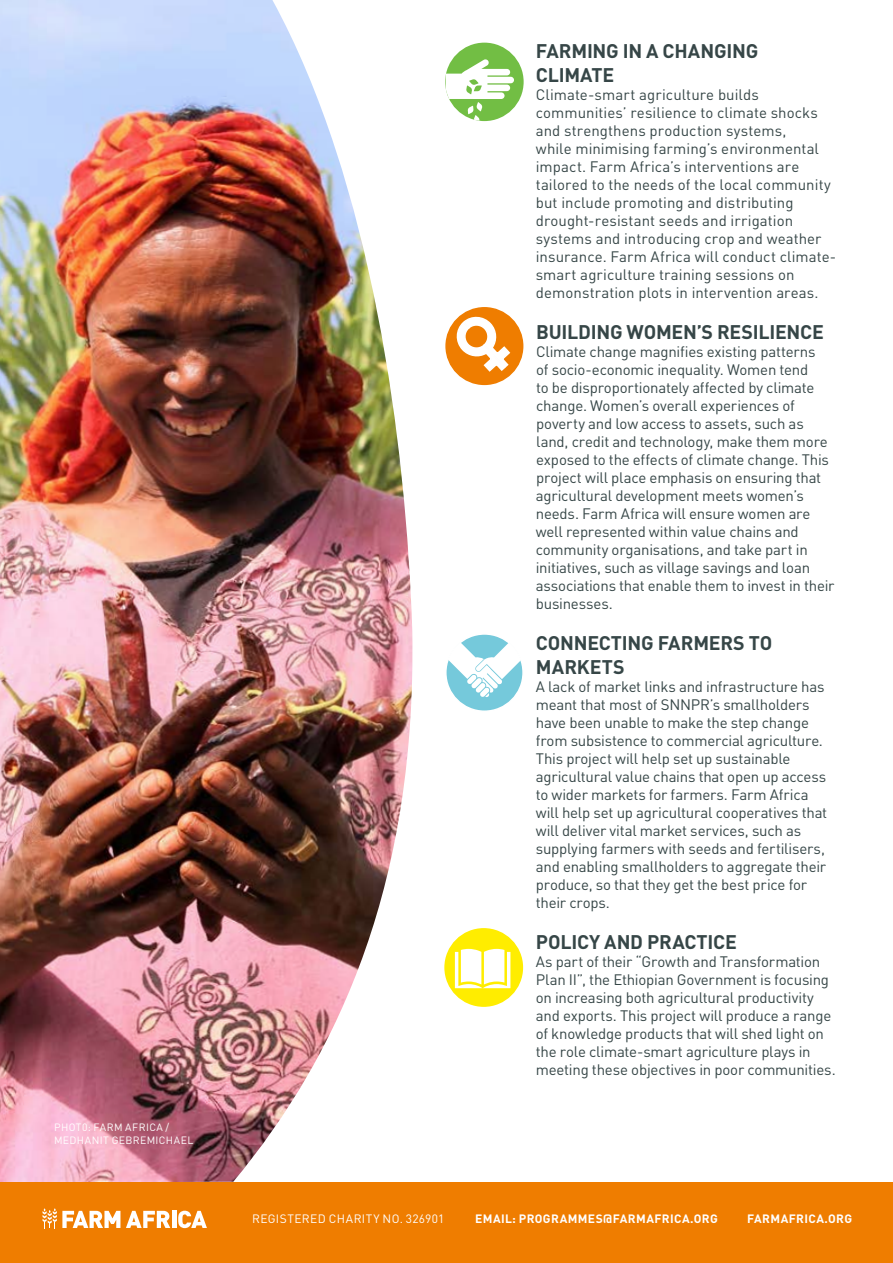
<style>
.page{position:relative;width:893px;height:1263px;background:#fff}
.page>*{position:absolute;margin:0;border:0;box-sizing:border-box;transform-origin:0 0}
.t1{font:700 19.5px/23.4px "DIN Pro";letter-spacing:-.01em;color:#364647}
.t2{font:15px/18px "DIN Pro";letter-spacing:-.01em;color:#364647}
.t3{font:700 12px "DIN Pro";letter-spacing:.03em;color:#fff}
.t4{font:12px "DIN Pro";letter-spacing:.03em;color:#fff}
.t5{font:10.5px/12.6px "DIN Pro";letter-spacing:.035em;color:#fff}
</style>
<div class="page">
<img style="left:0;top:0;width:413px;height:1182px">
<div style="left:0;top:1182px;width:893px;height:81px;background:#ef7d00"></div>
<svg style="left:126px;top:1211px;width:44px;height:17px"></svg>
<hr style="left:172px;top:1211px;width:4px;height:17px;background:#fff">
<svg style="left:178px;top:1211px;width:29px;height:17px"></svg>
<svg style="left:43px;top:1208px;width:77px;height:20px"></svg>
<div style="left:446px;top:634px;width:77px;height:77px;background:#75c9db;border-radius:50%"></div>
<svg style="left:448px;top:641px;width:73px;height:56px"></svg>
<div style="left:445px;top:633px;width:79px;height:79px;border:2px solid #fff;border-radius:50%"></div>
<div style="left:445px;top:929px;width:77px;height:77px;background:#ffed00;border-radius:50%"></div>
<div style="left:444px;top:928px;width:79px;height:79px;border:2px solid #ffed00;border-radius:50%"></div>
<div style="left:446px;top:43px;width:77px;height:78px;background:#72be44;border-radius:50%"></div>
<svg style="left:446px;top:59px;width:68px;height:62px"></svg>
<div style="left:446px;top:308px;width:77px;height:76px;background:#ef7d00;border-radius:50%"></div>
<div style="left:445px;top:307px;width:78px;height:78px;border:2px solid #ef7d00;border-radius:50%"></div>
<svg style="left:455px;top:949px;width:55px;height:39px;background:#fffbcb"></svg>
<svg style="left:455px;top:315px;width:56px;height:58px"></svg>
<p class="t5" style="left:54px;top:1120px;width:141px">PHOT0: FARM AFRICA /<br>MEDHANIT GEBREMICHAEL</p>
<h1 class="t1" style="left:536px;top:37px;width:224px">FARMING IN A CHANGING<br>CLIMATE</h1>
<p class="t2" style="left:536px;top:84px;width:302px">Climate-smart agriculture builds communities’ resilience to climate shocks and strengthens production systems,<br>while minimising farming’s environmental impact. Farm Africa’s interventions are tailored to the needs of the local community but include promoting and distributing drought-resistant seeds and irrigation systems and introducing crop and weather insurance. Farm Africa will conduct climate&shy;smart agriculture training sessions on demonstration plots in intervention areas.</p>
<h1 class="t1" style="left:536px;top:318px;width:289px">BUILDING WOMEN’S RESILIENCE</h1>
<p class="t2" style="left:536px;top:341px;width:300px">Climate change magnifies existing patterns<br>of socio-economic inequality. Women tend<br>to be disproportionately affected by climate change. Women’s overall experiences of poverty and low access to assets, such as land, credit and technology, make them more exposed to the effects of climate change. This project will place emphasis on ensuring that agricultural development meets women’s needs. Farm Africa will ensure women are well represented within value chains and community organisations, and take part in initiatives, such as village savings and loan associations that enable them to invest in their businesses.</p>
<h1 class="t1" style="left:536px;top:629px;width:238px">CONNECTING FARMERS TO<br>MARKETS</h1>
<p class="t2" style="left:536px;top:676px;width:293px">A lack of market links and infrastructure has meant that most of SNNPR’s smallholders have been unable to make the step change from subsistence to commercial agriculture.<br>This project will help set up sustainable agricultural value chains that open up access to wider markets for farmers. Farm Africa will help set up agricultural cooperatives that will deliver vital market services, such as supplying farmers with seeds and fertilisers, and enabling smallholders to aggregate their produce, so that they get the best price for their crops.</p>
<h1 class="t1" style="left:536px;top:928px;width:203px">POLICY AND PRACTICE</h1>
<p class="t2" style="left:536px;top:951px;width:301px">As part of their “Growth and Transformation Plan II”, the Ethiopian Government is focusing on increasing both agricultural productivity and exports. This project will produce a range of knowledge products that will shed light on the role climate-smart agriculture plays in meeting these objectives in poor communities.</p>
<p class="t4" style="left:252px;top:1209px;width:194px">REGISTERED CHARITY NO. 326901</p>
<p class="t3" style="left:475px;top:1209px;width:244px">EMAIL: PROGRAMMES@FARMAFRICA.ORG</p>
<p class="t3" style="left:747px;top:1209px;width:107px">FARMAFRICA.ORG</p>
</div>
